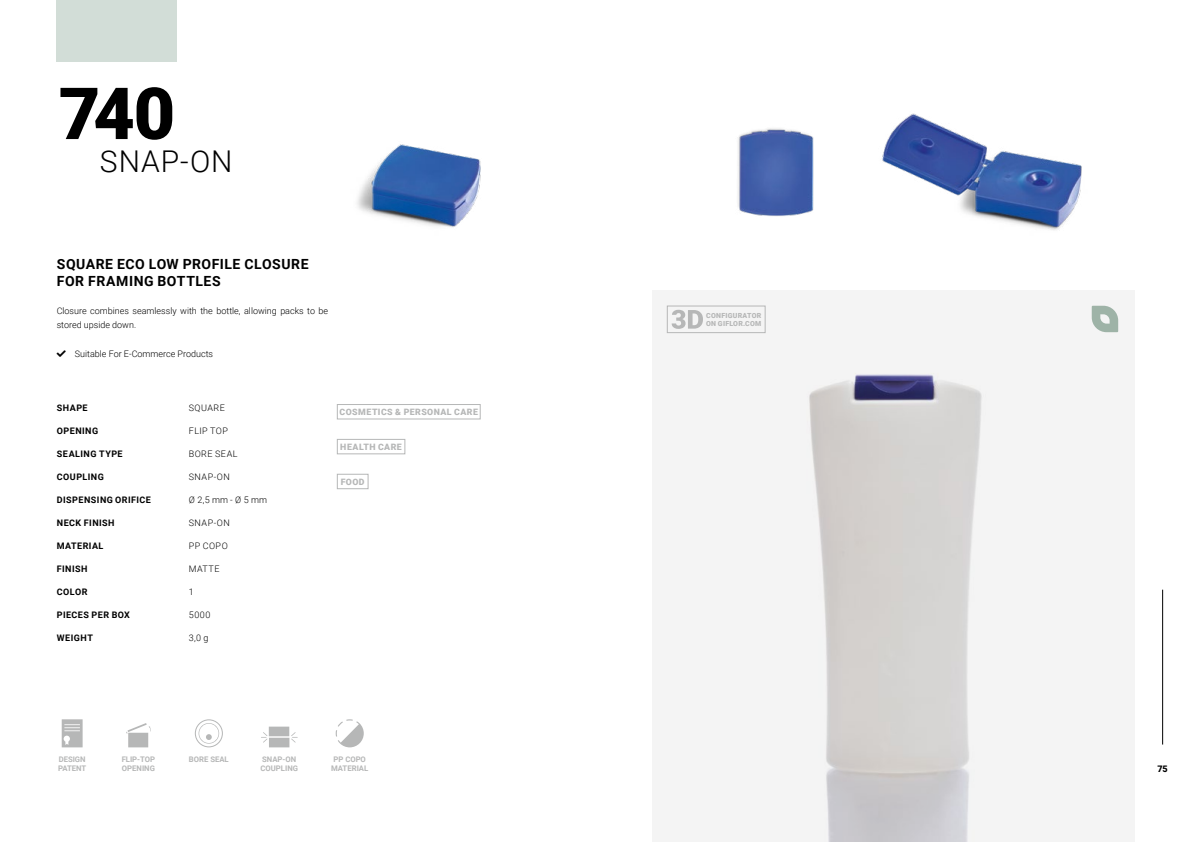
<style>
.page{position:relative;width:1191px;height:842px;background:#fff}
.page>*{position:absolute;margin:0;border:0;box-sizing:border-box;transform-origin:0 0}
.t1{font:900 72px "Roboto";color:#000}
.t2{font:300 30px "Roboto";letter-spacing:.035em;color:#000}
.t3{font:700 14px/16.8px "Roboto";letter-spacing:.035em;color:#000}
.t4{font:300 9px/14px "Roboto";color:#000}
.t5{font:700 9px "Roboto";letter-spacing:.055em;color:#000}
.t6{font:300 9px "Roboto";letter-spacing:.055em;color:#000}
.t7{font:900 9px "Roboto";color:#000}
.t8{font:900 8.8px "Roboto";letter-spacing:.05em;color:#b6b7b7}
.t9{font:700 7.7px/9.2px "Roboto";color:#b6b7b7}
.t10{font:900 7px/8.4px "Roboto";letter-spacing:.035em;color:#b6b7b7}
</style>
<div class="page">
<div style="left:652px;top:291px;width:482px;height:551px;background:#f4f4f4"></div>
<hr style="left:1162px;top:590px;width:1px;height:154px;background:#000">
<img style="left:809px;top:374px;width:173px;height:468px">
<img style="left:882px;top:113px;width:200px;height:117px">
<img style="left:357px;top:144px;width:124px;height:83px">
<img style="left:738px;top:128px;width:76px;height:88px">
<div style="left:337px;top:474px;width:31px;height:15px;border:1px solid #b6b7b7"></div>
<div style="left:57px;top:0;width:120px;height:62px;background:#d2ddd7"></div>
<div style="left:337px;top:404px;width:143px;height:15px;border:1px solid #b6b7b7"></div>
<div style="left:337px;top:439px;width:68px;height:15px;border:1px solid #b6b7b7"></div>
<svg style="left:1091px;top:306px;width:27px;height:26px"></svg>
<div style="left:667px;top:306px;width:98px;height:27px;border:1px solid #b6b7b7"></div>
<svg style="left:671px;top:310px;width:32px;height:19px"></svg>
<svg style="left:336px;top:719px;width:28px;height:28px"></svg>
<div style="left:128px;top:733px;width:20px;height:14px;background:#b6b7b7"></div>
<svg style="left:126px;top:723px;width:25px;height:11px"></svg>
<div style="left:269px;top:738px;width:20px;height:9px;background:#b6b7b7"></div>
<div style="left:269px;top:727px;width:20px;height:9px;background:#b6b7b7"></div>
<svg style="left:291px;top:732px;width:7px;height:10px"></svg>
<svg style="left:261px;top:732px;width:6px;height:10px"></svg>
<svg style="left:195px;top:719px;width:28px;height:28px"></svg>
<svg style="left:62px;top:719px;width:21px;height:28px"></svg>
<h1 class="t1" style="left:59px;top:63px;width:118px">740</h1>
<h2 class="t2" style="left:100px;top:140px;width:134px">SNAP-ON</h2>
<h3 class="t3" style="left:57px;top:255px;width:253px">SQUARE ECO LOW PROFILE CLOSURE<br>FOR FRAMING BOTTLES</h3>
<p class="t4" style="left:57px;top:304px;width:273px">Closure combines seamlessly with the bottle, allowing packs to be stored upside down.</p>
<p class="t4" style="left:57px;top:346px;width:158px">★ Suitable For E-Commerce Products</p>
<p class="t5" style="left:57px;top:401px;width:32px">SHAPE</p>
<p class="t5" style="left:57px;top:424px;width:43px">OPENING</p>
<p class="t5" style="left:57px;top:447px;width:67px">SEALING TYPE</p>
<p class="t5" style="left:57px;top:470px;width:48px">COUPLING</p>
<p class="t5" style="left:57px;top:493px;width:96px">DISPENSING ORIFICE</p>
<p class="t5" style="left:57px;top:516px;width:59px">NECK FINISH</p>
<p class="t5" style="left:57px;top:539px;width:48px">MATERIAL</p>
<p class="t5" style="left:57px;top:562px;width:32px">FINISH</p>
<p class="t5" style="left:57px;top:585px;width:32px">COLOR</p>
<p class="t5" style="left:57px;top:608px;width:75px">PIECES PER BOX</p>
<p class="t5" style="left:57px;top:631px;width:38px">WEIGHT</p>
<p class="t4" style="left:189px;top:400px;width:38px">SQUARE</p>
<p class="t4" style="left:189px;top:423px;width:41px">FLIP TOP</p>
<p class="t6" style="left:189px;top:447px;width:50px">BORE SEAL</p>
<p class="t4" style="left:189px;top:469px;width:42px">SNAP-ON</p>
<p class="t4" style="left:189px;top:492px;width:80px">Ø 2,5 mm - Ø 5 mm</p>
<p class="t4" style="left:189px;top:515px;width:42px">SNAP-ON</p>
<p class="t4" style="left:189px;top:538px;width:40px">PP COPO</p>
<p class="t4" style="left:189px;top:561px;width:32px">MATTE</p>
<p class="t4" style="left:189px;top:584px;width:6px">1</p>
<p class="t4" style="left:189px;top:607px;width:23px">5000</p>
<p class="t4" style="left:189px;top:630px;width:21px">3,0 g</p>
<p class="t8" style="left:339px;top:406px;width:140px">COSMETICS &amp; PERSONAL CARE</p>
<p class="t8" style="left:340px;top:441px;width:63px">HEALTH CARE</p>
<p class="t8" style="left:341px;top:475px;width:25px">FOOD</p>
<p class="t9" style="left:59px;top:754px;width:29px">DESIGN</p>
<p class="t9" style="left:189px;top:754px;width:41px">BORE SEAL</p>
<p class="t9" style="left:58px;top:763px;width:30px">PATENT</p>
<p class="t9" style="left:122px;top:754px;width:35px">FLIP-TOP<br>OPENING</p>
<p class="t9" style="left:260px;top:754px;width:39px">SNAP-ON<br>COUPLING</p>
<p class="t9" style="left:331px;top:754px;width:39px;text-align:center">PP COPO<br>MATERIAL</p>
<p class="t10" style="left:706px;top:311px;width:57px">CONFIGURATOR<br>ON GIFLOR.COM</p>
<p class="t7" style="left:1157px;top:762px;width:12px">75</p>
</div>
